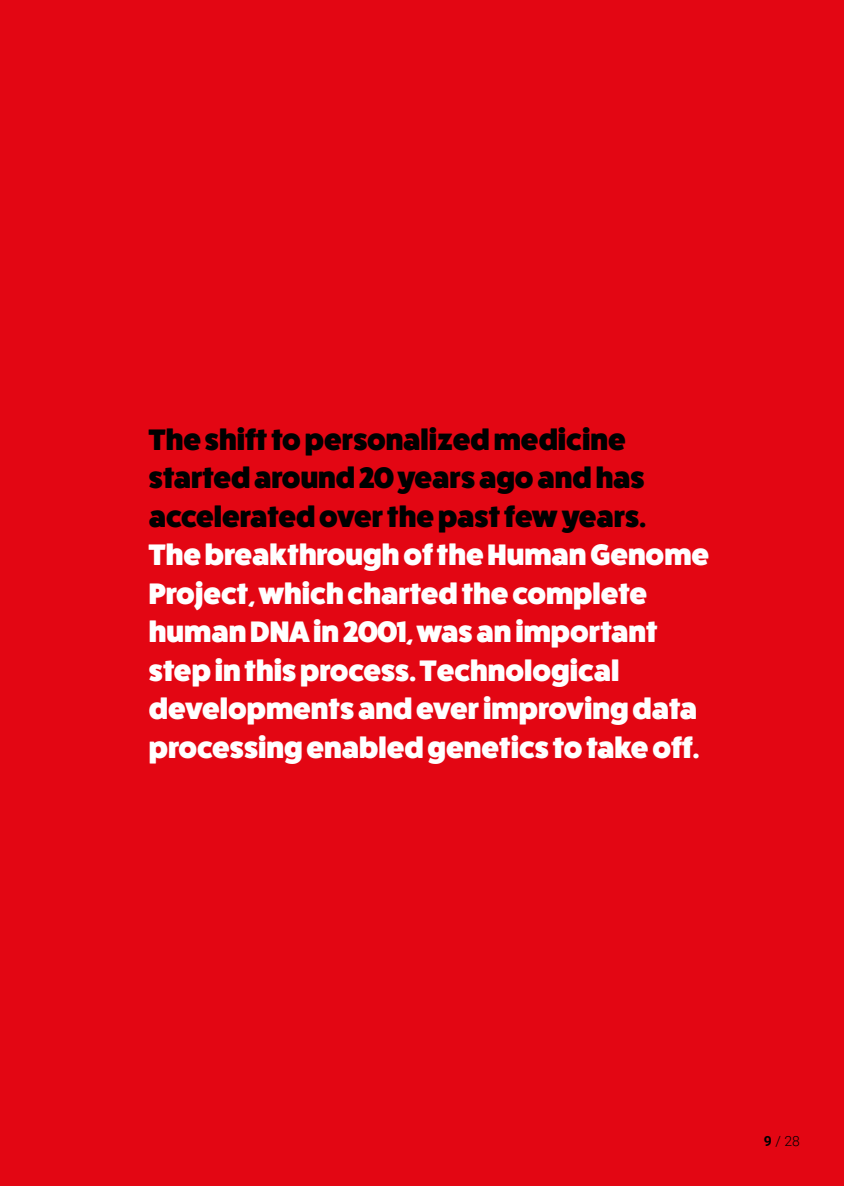
<style>
.page{position:relative;width:844px;height:1186px;background:#fff}
.page>*{position:absolute;margin:0;border:0;box-sizing:border-box;transform-origin:0 0}
.t1{font:800 29.75px/38.5px "Fat Frank";color:#fff}
.t2{font:800 29.75px/38.5px "Fat Frank";color:#000}
.t3{font:300 14px "Roboto";color:#000}
.s1{font-weight:700}
</style>
<div class="page">
<div style="left:0;top:0;width:843px;height:1186px;background:#e30613"></div>
<p class="t2" style="left:149px;top:420px;width:498px">The shift to personalized medicine started around 20 years ago and has accelerated over the past few years.</p>
<p class="t1" style="left:149px;top:536px;width:561px">The breakthrough of the Human Genome Project, which charted the complete human DNA in 2001, was an important step in this process. Technological developments and ever improving data processing enabled genetics to take off.</p>
<p class="t3" style="left:763px;top:1131px;width:37px"><span class="s1">9</span> / 28</p>
</div>
